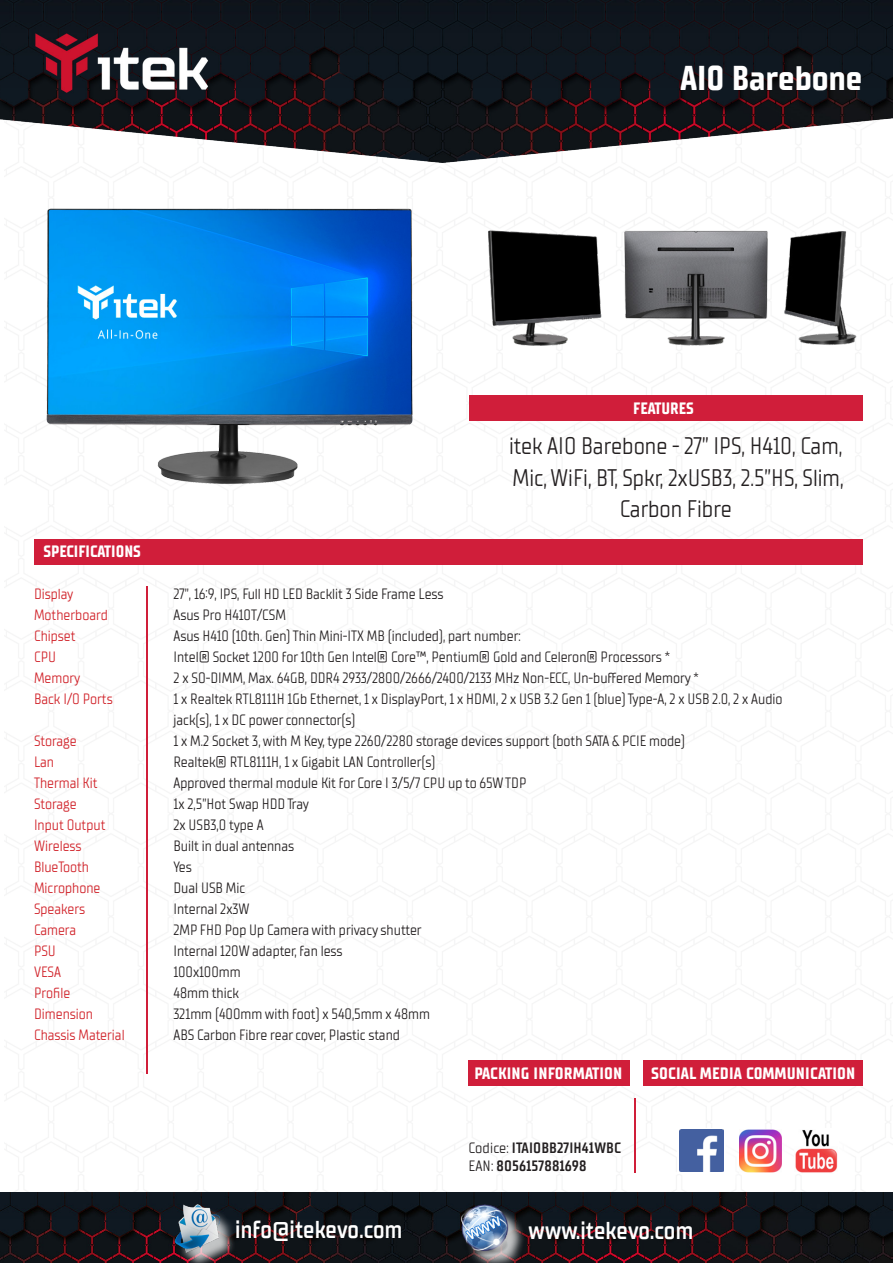
<style>
.page{position:relative;width:893px;height:1263px;background:#fff}
.page>*{position:absolute;margin:0;border:0;box-sizing:border-box;transform-origin:0 0}
.t1{font:700 34.5px "TT Supermolot Neue Condensed";color:#fff}
.t2{font:24.9px "TT Supermolot Neue Condensed Dm";letter-spacing:.01em;color:#fff;scale:.96 1}
.t3{font:24px/31.5px "TT Supermolot Neue Condensed";color:#231f20;text-align:center}
.t4{font:700 16.5px "TT Supermolot Neue Condensed";letter-spacing:.01em;color:#fff}
.t5{font:15px/21px "TT Supermolot Neue Condensed";color:#231f20}
.t6{font:15px "TT Supermolot Neue Condensed";color:#d1232a}
.t7{font:15px/18px "TT Supermolot Neue Condensed Dm";letter-spacing:.01em;color:#231f20}
.s1{font-family:"TT Supermolot Neue Condensed"}
</style>
<div class="page">
<img style="left:0;top:0;width:893px;height:164px">
<img style="left:0;top:1193px;width:893px;height:70px">
<div style="left:464px;top:1207px;width:62px;height:56px;background:#fff;opacity:.75"></div>
<img style="left:456px;top:1201px;width:55px;height:54px">
<div style="left:178px;top:1208px;width:60px;height:55px;background:#fff;opacity:.75"></div>
<img style="left:170px;top:1201px;width:55px;height:51px">
<img style="left:46px;top:208px;width:367px;height:277px">
<img style="left:488px;top:230px;width:114px;height:116px">
<img style="left:624px;top:230px;width:144px;height:116px">
<img style="left:784px;top:231px;width:73px;height:114px">
<hr style="left:146px;top:586px;width:2px;height:487px;background:#d01e39">
<svg style="left:679px;top:1129px;width:45px;height:43px"></svg>
<img style="left:679px;top:1130px;width:44px;height:41px">
<img style="left:739px;top:1130px;width:42px;height:42px">
<div style="left:468px;top:1060px;width:162px;height:25px;background:#d01e3a"></div>
<div style="left:643px;top:1060px;width:220px;height:25px;background:#d01e3a"></div>
<div style="left:469px;top:395px;width:393px;height:25px;background:#d01e3a"></div>
<div style="left:34px;top:540px;width:828px;height:25px;background:#d01e3a"></div>
<img style="left:795px;top:1130px;width:43px;height:43px">
<hr style="left:634px;top:1098px;width:2px;height:74px;background:#d01e39">
<p class="t1" style="left:680px;top:58px;width:183px">AIO Barebone</p>
<p class="t4" style="left:43px;top:542px;width:99px">SPECIFICATIONS</p>
<p class="t6" style="left:34px;top:585px;width:41px">Display</p>
<p class="t6" style="left:34px;top:606px;width:76px">Motherboard</p>
<p class="t6" style="left:34px;top:627px;width:43px">Chipset</p>
<p class="t6" style="left:34px;top:648px;width:24px">CPU</p>
<p class="t6" style="left:34px;top:669px;width:48px">Memory</p>
<p class="t6" style="left:34px;top:690px;width:80px">Back I/O Ports</p>
<p class="t6" style="left:34px;top:732px;width:44px">Storage</p>
<p class="t6" style="left:34px;top:753px;width:22px">Lan</p>
<p class="t6" style="left:34px;top:774px;width:65px">Thermal Kit</p>
<p class="t6" style="left:34px;top:795px;width:44px">Storage</p>
<p class="t6" style="left:34px;top:816px;width:73px">Input Output</p>
<p class="t6" style="left:34px;top:837px;width:49px">Wireless</p>
<p class="t6" style="left:34px;top:858px;width:57px">BlueTooth</p>
<p class="t6" style="left:34px;top:879px;width:68px">Microphone</p>
<p class="t6" style="left:34px;top:900px;width:53px">Speakers</p>
<p class="t6" style="left:34px;top:921px;width:44px">Camera</p>
<p class="t6" style="left:34px;top:942px;width:23px">PSU</p>
<p class="t6" style="left:34px;top:963px;width:28px">VESA</p>
<p class="t6" style="left:34px;top:984px;width:38px">Profile</p>
<p class="t6" style="left:34px;top:1005px;width:61px">Dimension</p>
<p class="t6" style="left:34px;top:1026px;width:92px">Chassis Material</p>
<p class="t4" style="left:633px;top:398px;width:62px">FEATURES</p>
<p class="t3" style="left:509px;top:431px;width:336px">itek AIO Barebone - 27” IPS, H410, Cam,<br>Mic, WiFi, BT, Spkr, 2xUSB3, 2.5”HS, Slim,<br>Carbon Fibre</p>
<p class="t5" style="left:173px;top:583px;width:272px">27”, 16:9, IPS, Full HD LED Backlit 3 Side Frame Less</p>
<p class="t5" style="left:173px;top:604px;width:114px">Asus Pro H410T/CSM</p>
<p class="t5" style="left:173px;top:625px;width:349px">Asus H410 (10th. Gen) Thin Mini-ITX MB (included), part number:</p>
<p class="t5" style="left:173px;top:646px;width:498px">Intel® Socket 1200 for 10th Gen Intel® Core™, Pentium® Gold and Celeron® Processors *</p>
<p class="t5" style="left:173px;top:667px;width:527px">2 x SO-DIMM, Max. 64GB, DDR4 2933/2800/2666/2400/2133 MHz Non-ECC, Un-buffered Memory *</p>
<p class="t5" style="left:173px;top:688px;width:611px">1 x Realtek RTL8111H 1Gb Ethernet, 1 x DisplayPort, 1 x HDMI, 2 x USB 3.2 Gen 1 (blue) Type-A, 2 x USB 2.0, 2 x Audio jack(s), 1 x DC power connector(s)</p>
<p class="t5" style="left:173px;top:730px;width:513px">1 x M.2 Socket 3, with M Key, type 2260/2280 storage devices support (both SATA &amp; PCIE mode)</p>
<p class="t5" style="left:173px;top:751px;width:263px">Realtek® RTL8111H, 1 x Gigabit LAN Controller(s)</p>
<p class="t5" style="left:173px;top:772px;width:355px">Approved thermal module Kit for Core I 3/5/7 CPU up to 65W TDP</p>
<p class="t5" style="left:173px;top:793px;width:137px">1x 2,5”Hot Swap HDD Tray</p>
<p class="t5" style="left:173px;top:814px;width:92px">2x USB3,0 type A</p>
<p class="t5" style="left:173px;top:835px;width:122px">Built in dual antennas</p>
<p class="t5" style="left:173px;top:856px;width:20px">Yes</p>
<p class="t5" style="left:173px;top:877px;width:73px">Dual USB Mic</p>
<p class="t5" style="left:173px;top:898px;width:78px">Internal 2x3W</p>
<p class="t5" style="left:173px;top:919px;width:250px">2MP FHD Pop Up Camera with privacy shutter</p>
<p class="t5" style="left:173px;top:940px;width:171px">Internal 120W adapter, fan less</p>
<p class="t5" style="left:173px;top:961px;width:69px">100x100mm</p>
<p class="t5" style="left:173px;top:982px;width:67px">48mm thick</p>
<p class="t5" style="left:173px;top:1003px;width:258px">321mm (400mm with foot) x 540,5mm x 48mm</p>
<p class="t5" style="left:173px;top:1024px;width:228px">ABS Carbon Fibre rear cover, Plastic stand</p>
<p class="t4" style="left:474px;top:1063px;width:150px">PACKING INFORMATION</p>
<p class="t7" style="left:468px;top:1139px;width:154px"><span class="s1">Codice:</span> ITAIOBB27IH41WBC<br><span class="s1">EAN:</span> 8056157881698</p>
<p class="t4" style="left:651px;top:1063px;width:206px">SOCIAL MEDIA COMMUNICATION</p>
<h2 class="t2" style="left:235px;top:1214px;width:176px">info@itekevo.com</h2>
<h2 class="t2" style="left:529px;top:1215px;width:173px">www.itekevo.com</h2>
</div>
